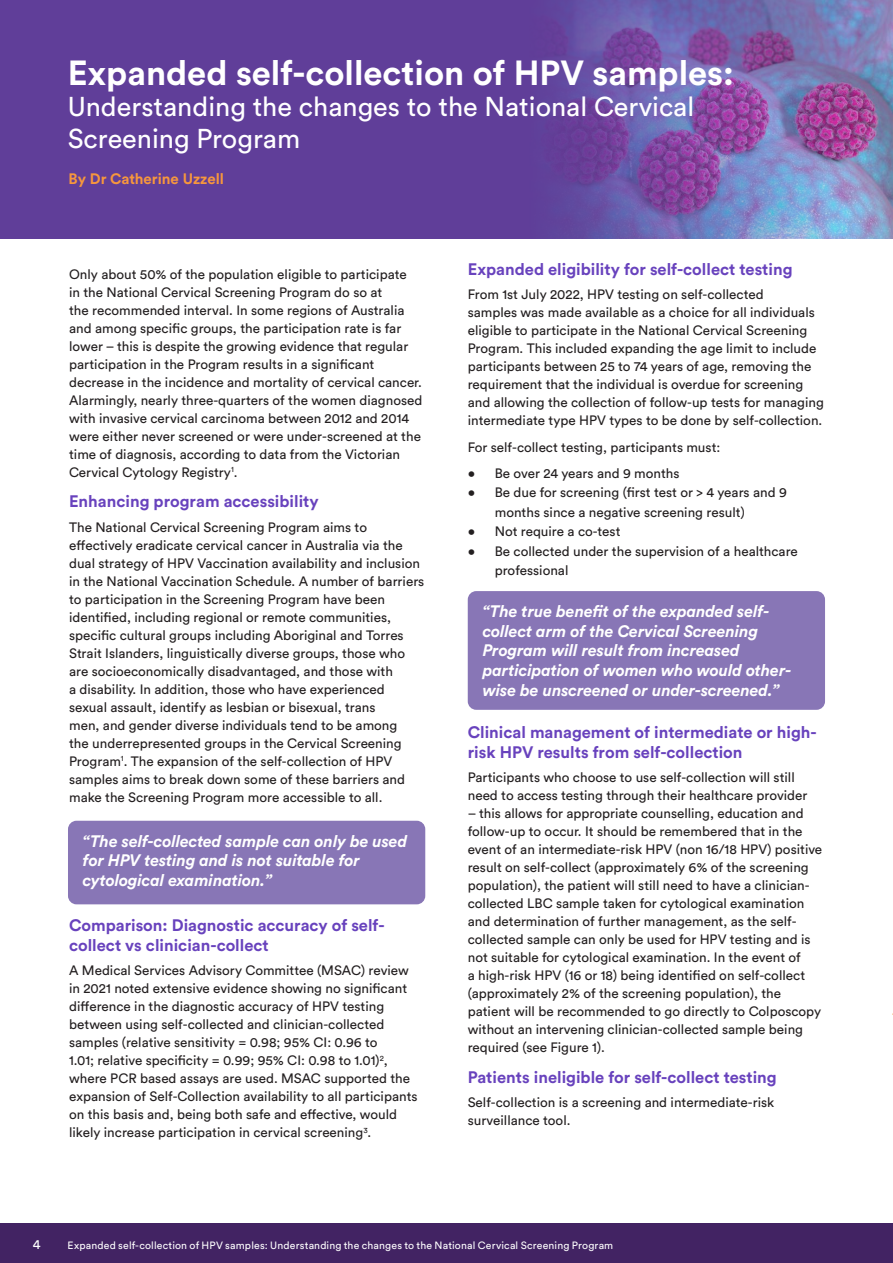
<style>
.page{position:relative;width:893px;height:1263px;background:#fff}
.page>*{position:absolute;margin:0;border:0;box-sizing:border-box;transform-origin:0 0}
.t1{font:700 34.5px "Circular Std";color:#fff}
.t2{font:27px/31.5px "Circular Std";color:#fff}
.t3{font:italic 700 16.5px/19.8px "Circular Std";letter-spacing:-.01em;color:#fff}
.Head_1_purple_11pt{font:700 16.5px/19.8px "Circular Std";color:#6842bd}
.Body_Copy{font:700 15px "Circular Std";color:#f7973d}
.Body_-_black{font:13.5px/18px "Circular Std";color:#231f20}
.t4{font:13.5px "Circular Std";color:#fff}
._01_Title{font:10.5px "Circular Std";letter-spacing:.015em;color:#fff}
</style>
<div class="page">
<div style="left:0;top:1223px;width:893px;height:40px;background:#422363"></div>
<div style="left:0;top:0;width:893px;height:238px;background:#603e99"></div>
<img style="left:558px;top:0;width:335px;height:238px">
<div style="left:68px;top:821px;width:357px;height:83px;background:#8876b6;border-radius:9px"></div>
<div style="left:468px;top:591px;width:357px;height:119px;background:#8876b6;border-radius:9px"></div>
<p class="t1" style="left:68px;top:50px;width:668px">Expanded self-collection of HPV samples:</p>
<p class="t2" style="left:68px;top:91px;width:628px">Understanding the changes to the National Cervical<br>Screening Program</p>
<p class="Body_Copy" style="left:69px;top:169px;width:157px">By Dr Catherine Uzzell</p>
<p class="Body_-_black" style="left:69px;top:265px;width:355px">Only about 50% of the population eligible to participate<br>in the National Cervical Screening Program do so at<br>the recommended interval. In some regions of Australia and among specific groups, the participation rate is far lower – this is despite the growing evidence that regular participation in the Program results in a significant decrease in the incidence and mortality of cervical cancer.<br>Alarmingly, nearly three-quarters of the women diagnosed with invasive cervical carcinoma between 2012 and 2014 were either never screened or were under-screened at the time of diagnosis, according to data from the Victorian Cervical Cytology Registry<sup>1</sup>.</p>
<p class="Head_1_purple_11pt" style="left:69px;top:491px;width:251px">Enhancing program accessibility</p>
<p class="Body_-_black" style="left:69px;top:518px;width:357px">The National Cervical Screening Program aims to effectively eradicate cervical cancer in Australia via the dual strategy of HPV Vaccination availability and inclusion in the National Vaccination Schedule. A number of barriers to participation in the Screening Program have been identified, including regional or remote communities, specific cultural groups including Aboriginal and Torres Strait Islanders, linguistically diverse groups, those who are socioeconomically disadvantaged, and those with<br>a disability. In addition, those who have experienced sexual assault, identify as lesbian or bisexual, trans<br>men, and gender diverse individuals tend to be among<br>the underrepresented groups in the Cervical Screening Program<sup>1</sup>. The expansion of the self-collection of HPV samples aims to break down some of these barriers and make the Screening Program more accessible to all.</p>
<p class="t3" style="left:83px;top:830px;width:326px">“The self-collected sample can only be used for HPV testing and is not suitable for cytological examination.”</p>
<p class="Head_1_purple_11pt" style="left:69px;top:915px;width:317px">Comparison: Diagnostic accuracy of self&shy;collect vs clinician-collect</p>
<p class="Body_-_black" style="left:69px;top:961px;width:350px">A Medical Services Advisory Committee (MSAC) review in 2021 noted extensive evidence showing no significant difference in the diagnostic accuracy of HPV testing between using self-collected and clinician-collected samples (relative sensitivity = 0.98; 95% CI: 0.96 to<br>1.01; relative specificity = 0.99; 95% CI: 0.98 to 1.01)<sup>2</sup>, where PCR based assays are used. MSAC supported the expansion of Self-Collection availability to all participants on this basis and, being both safe and effective, would likely increase participation in cervical screening<sup>3</sup>.</p>
<p class="Head_1_purple_11pt" style="left:468px;top:259px;width:326px">Expanded eligibility for self-collect testing</p>
<p class="Body_-_black" style="left:468px;top:285px;width:358px">From 1st July 2022, HPV testing on self-collected<br>samples was made available as a choice for all individuals eligible to participate in the National Cervical Screening Program. This included expanding the age limit to include participants between 25 to 74 years of age, removing the requirement that the individual is overdue for screening and allowing the collection of follow-up tests for managing intermediate type HPV types to be done by self-collection.</p>
<p class="Body_-_black" style="left:468px;top:438px;width:254px">For self-collect testing, participants must:</p>
<p class="Body_-_black" style="left:468px;top:464px;width:213px">• Be over 24 years and 9 months</p>
<p class="Body_-_black" style="left:495px;top:482px;width:294px;line-height:19.5px;text-indent:-27px">• Be due for screening (first test or &gt; 4 years and 9 months since a negative screening result)</p>
<p class="Body_-_black" style="left:468px;top:522px;width:154px">• Not require a co-test</p>
<p class="Body_-_black" style="left:495px;top:541px;width:305px;line-height:19.5px;text-indent:-27px">• Be collected under the supervision of a healthcare professional</p>
<p class="t3" style="left:483px;top:601px;width:310px">“The true benefit of the expanded self&shy;collect arm of the Cervical Screening Program will result from increased participation of women who would other&shy;wise be unscreened or under-screened.”</p>
<p class="Head_1_purple_11pt" style="left:468px;top:722px;width:350px">Clinical management of intermediate or high&shy;risk HPV results from self-collection</p>
<p class="Body_-_black" style="left:468px;top:768px;width:341px">Participants who choose to use self-collection will still need to access testing through their healthcare provider</p>
<p class="Body_-_black" style="left:468px;top:804px;width:356px">– this allows for appropriate counselling, education and follow-up to occur. It should be remembered that in the event of an intermediate-risk HPV (non 16/18 HPV) positive result on self-collect (approximately 6% of the screening population), the patient will still need to have a clinician&shy;collected LBC sample taken for cytological examination and determination of further management, as the self&shy;collected sample can only be used for HPV testing and is not suitable for cytological examination. In the event of<br>a high-risk HPV (16 or 18) being identified on self-collect (approximately 2% of the screening population), the patient will be recommended to go directly to Colposcopy without an intervening clinician-collected sample being required (see Figure 1).</p>
<p class="Head_1_purple_11pt" style="left:468px;top:1066px;width:311px">Patients ineligible for self-collect testing</p>
<p class="Body_-_black" style="left:468px;top:1093px;width:308px">Self-collection is a screening and intermediate-risk surveillance tool.</p>
<p class="t4" style="left:33px;top:1236px;width:9px">4</p>
<p class="_01_Title" style="left:68px;top:1238px;width:547px">Expanded self-collection of HPV samples: Understanding the changes to the National Cervical Screening Program</p>
</div>
